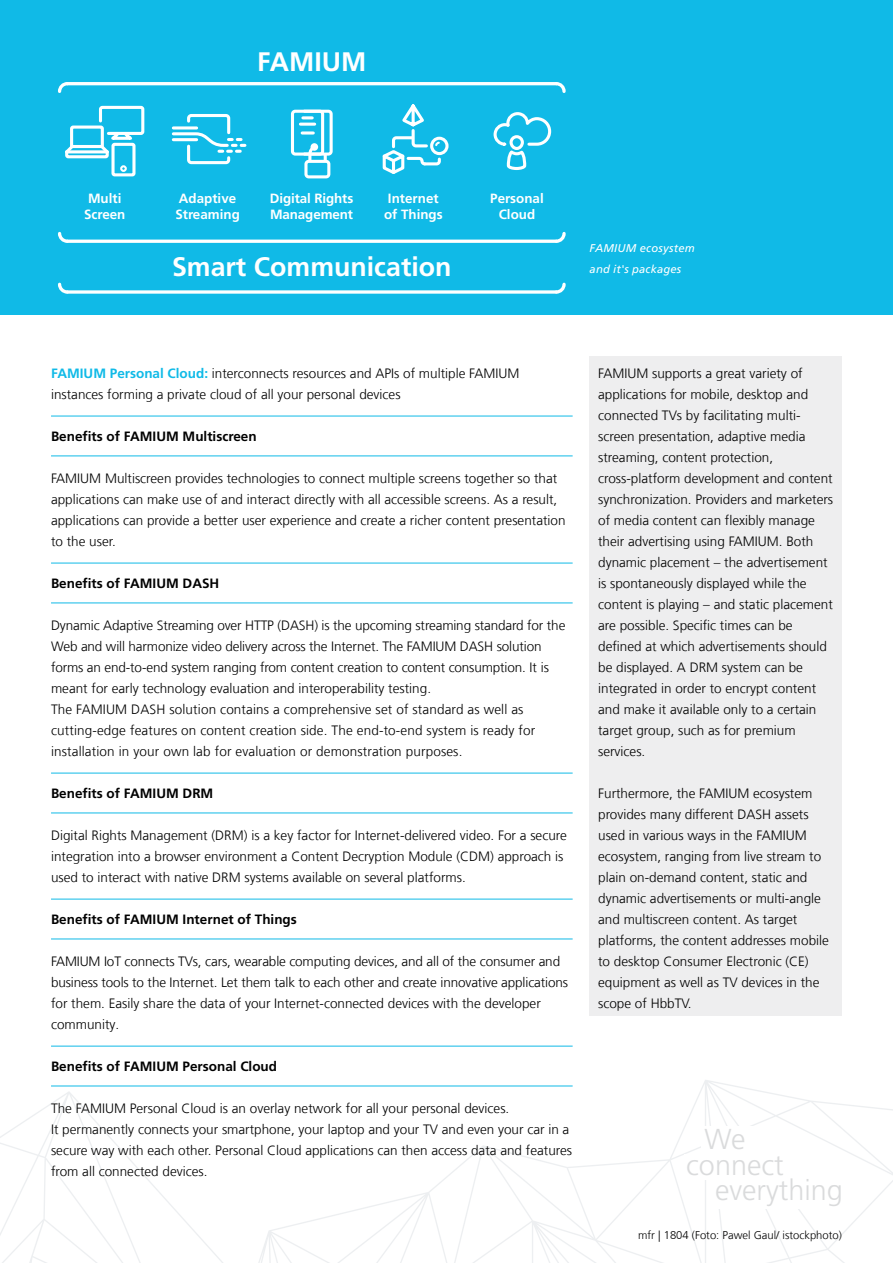
<style>
.page{position:relative;width:893px;height:1263px;background:#fff}
.page>*{position:absolute;margin:0;border:0;box-sizing:border-box;transform-origin:0 0}
.t1{font:300 28.8px "Frutiger LT Com";color:#dadbdc}
.t2{font:700 26.7px "Frutiger LT Com";color:#fff}
.t3{font:300 13.5px/21px "Frutiger LT Com";color:#000}
.t4{font:700 13.5px "Frutiger LT Com";color:#000}
.t5{font:700 13.35px/16px "Frutiger LT Com";color:#fff}
.t6{font:300 11.25px "Frutiger LT Com";color:#000}
.t7{font:italic 11.25px/21px "Frutiger LT Com";letter-spacing:.015em;color:#fff}
.s1{font-weight:700;color:#10bae7}
</style>
<div class="page">
<div style="left:0;top:0;width:893px;height:315px;background:#10bae7"></div>
<hr style="left:67px;top:240px;width:489px;height:3px;background:#fff">
<div style="left:111px;top:143px;width:25px;height:33px;border:3px solid #fff;border-radius:2px"></div>
<div style="left:120px;top:165px;width:7px;height:7px;border:2px solid #fff;border-radius:50%"></div>
<svg style="left:65px;top:105px;width:80px;height:55px"></svg>
<svg style="left:493px;top:112px;width:59px;height:58px"></svg>
<div style="left:291px;top:110px;width:33px;height:46px;border:3px solid #fff;border-radius:3px"></div>
<div style="left:304px;top:160px;width:26px;height:18px;border:3px solid #fff;border-radius:3px"></div>
<hr style="left:300px;top:123px;width:15px;height:3px;background:#fff">
<svg style="left:301px;top:109px;width:32px;height:55px"></svg>
<svg style="left:171px;top:114px;width:74px;height:51px"></svg>
<svg style="left:173px;top:126px;width:24px;height:4px"></svg>
<div style="left:430px;top:137px;width:19px;height:18px;border:3px solid #fff;border-radius:50%"></div>
<svg style="left:382px;top:104px;width:60px;height:70px"></svg>
<svg style="left:553px;top:231px;width:13px;height:12px"></svg>
<svg style="left:58px;top:231px;width:13px;height:12px"></svg>
<svg style="left:71px;top:290px;width:482px;height:4px;background:#d5f3fa"></svg>
<svg style="left:553px;top:282px;width:13px;height:12px"></svg>
<svg style="left:58px;top:282px;width:13px;height:12px"></svg>
<hr style="left:67px;top:82px;width:489px;height:3px;background:#fff">
<svg style="left:58px;top:82px;width:13px;height:11px"></svg>
<svg style="left:553px;top:82px;width:13px;height:11px"></svg>
<svg style="left:0;top:1080px;width:893px;height:183px"></svg>
<div style="left:701px;top:1126px;width:62px;height:29px;background:#fff"></div>
<div style="left:685px;top:1154px;width:102px;height:26px;background:#fff"></div>
<div style="left:715px;top:1179px;width:130px;height:29px;background:#fff"></div>
<hr style="left:51px;top:416px;width:522px;height:1px;background:#10bae7">
<hr style="left:51px;top:455px;width:522px;height:1px;background:#10bae7">
<hr style="left:51px;top:563px;width:522px;height:1px;background:#10bae7">
<hr style="left:51px;top:602px;width:522px;height:1px;background:#10bae7">
<hr style="left:51px;top:773px;width:522px;height:1px;background:#10bae7">
<hr style="left:51px;top:812px;width:522px;height:1px;background:#10bae7">
<hr style="left:51px;top:899px;width:522px;height:1px;background:#10bae7">
<hr style="left:51px;top:938px;width:522px;height:1px;background:#10bae7">
<hr style="left:51px;top:1046px;width:522px;height:1px;background:#10bae7">
<hr style="left:51px;top:1085px;width:522px;height:1px;background:#10bae7">
<div style="left:590px;top:357px;width:252px;height:659px;background:#eeeeef"></div>
<h2 class="t2" style="left:257px;top:46px;width:111px">FAMIUM</h2>
<p class="t5" style="left:84px;top:191px;width:43px">Multi<br>Screen</p>
<p class="t5" style="left:175px;top:191px;width:66px">Adaptive<br>Streaming</p>
<p class="t5" style="left:270px;top:191px;width:85px">Digital Rights<br>Management</p>
<p class="t5" style="left:384px;top:191px;width:60px">Internet of Things</p>
<p class="t5" style="left:490px;top:191px;width:55px;text-align:center">Personal<br>Cloud</p>
<h2 class="t2" style="left:172px;top:251px;width:281px">Smart Communication</h2>
<p class="t7" style="left:590px;top:237px;width:107px">FAMIUM ecosystem and it's packages</p>
<p class="t3" style="left:51px;top:363px;width:470px"><span class="s1">FAMIUM Personal Cloud:</span> interconnects resources and APIs of multiple FAMIUM instances forming a private cloud of all your personal devices</p>
<p class="t4" style="left:51px;top:428px;width:207px">Benefits of FAMIUM Multiscreen</p>
<p class="t3" style="left:51px;top:468px;width:516px">FAMIUM Multiscreen provides technologies to connect multiple screens together so that applications can make use of and interact directly with all accessible screens. As a result, applications can provide a better user experience and create a richer content presentation to the user.</p>
<p class="t4" style="left:51px;top:575px;width:170px">Benefits of FAMIUM DASH</p>
<p class="t3" style="left:51px;top:615px;width:516px">Dynamic Adaptive Streaming over HTTP (DASH) is the upcoming streaming standard for the Web and will harmonize video delivery across the Internet. The FAMIUM DASH solution forms an end-to-end system ranging from content creation to content consumption. It is meant for early technology evaluation and interoperability testing.<br>The FAMIUM DASH solution contains a comprehensive set of standard as well as cutting-edge features on content creation side. The end-to-end system is ready for installation in your own lab for evaluation or demonstration purposes.</p>
<p class="t4" style="left:51px;top:785px;width:164px">Benefits of FAMIUM DRM</p>
<p class="t3" style="left:51px;top:825px;width:517px">Digital Rights Management (DRM) is a key factor for Internet-delivered video. For a secure integration into a browser environment a Content Decryption Module (CDM) approach is used to interact with native DRM systems available on several platforms.</p>
<p class="t4" style="left:51px;top:911px;width:247px">Benefits of FAMIUM Internet of Things</p>
<p class="t3" style="left:51px;top:951px;width:518px">FAMIUM IoT connects TVs, cars, wearable computing devices, and all of the consumer and business tools to the Internet. Let them talk to each other and create innovative applications for them. Easily share the data of your Internet-connected devices with the developer community.</p>
<p class="t4" style="left:51px;top:1058px;width:228px">Benefits of FAMIUM Personal Cloud</p>
<p class="t3" style="left:51px;top:1098px;width:523px">The FAMIUM Personal Cloud is an overlay network for all your personal devices.<br>It permanently connects your smartphone, your laptop and your TV and even your car in a secure way with each other. Personal Cloud applications can then access data and features from all connected devices.</p>
<p class="t3" style="left:598px;top:363px;width:237px">FAMIUM supports a great variety of applications for mobile, desktop and connected TVs by facilitating multi&shy;screen presentation, adaptive media streaming, content protection, cross-platform development and content synchronization. Providers and marketers of media content can flexibly manage their advertising using FAMIUM. Both dynamic placement – the advertisement is spontaneously displayed while the content is playing – and static placement are possible. Specific times can be defined at which advertisements should be displayed. A DRM system can be integrated in order to encrypt content and make it available only to a certain target group, such as for premium services.</p>
<p class="t3" style="left:598px;top:783px;width:232px">Furthermore, the FAMIUM ecosystem provides many different DASH assets used in various ways in the FAMIUM ecosystem, ranging from live stream to plain on-demand content, static and dynamic advertisements or multi-angle and multiscreen content. As target platforms, the content addresses mobile to desktop Consumer Electronic (CE) equipment as well as TV devices in the scope of HbbTV.</p>
<h1 class="t1" style="left:704px;top:1122px;width:43px">We</h1>
<h1 class="t1" style="left:686px;top:1148px;width:99px">connect</h1>
<h1 class="t1" style="left:715px;top:1174px;width:129px">everything</h1>
<p class="t6" style="left:638px;top:1228px;width:205px">mfr | 1804 (Foto: Pawel Gaul/ istockphoto)</p>
</div>
